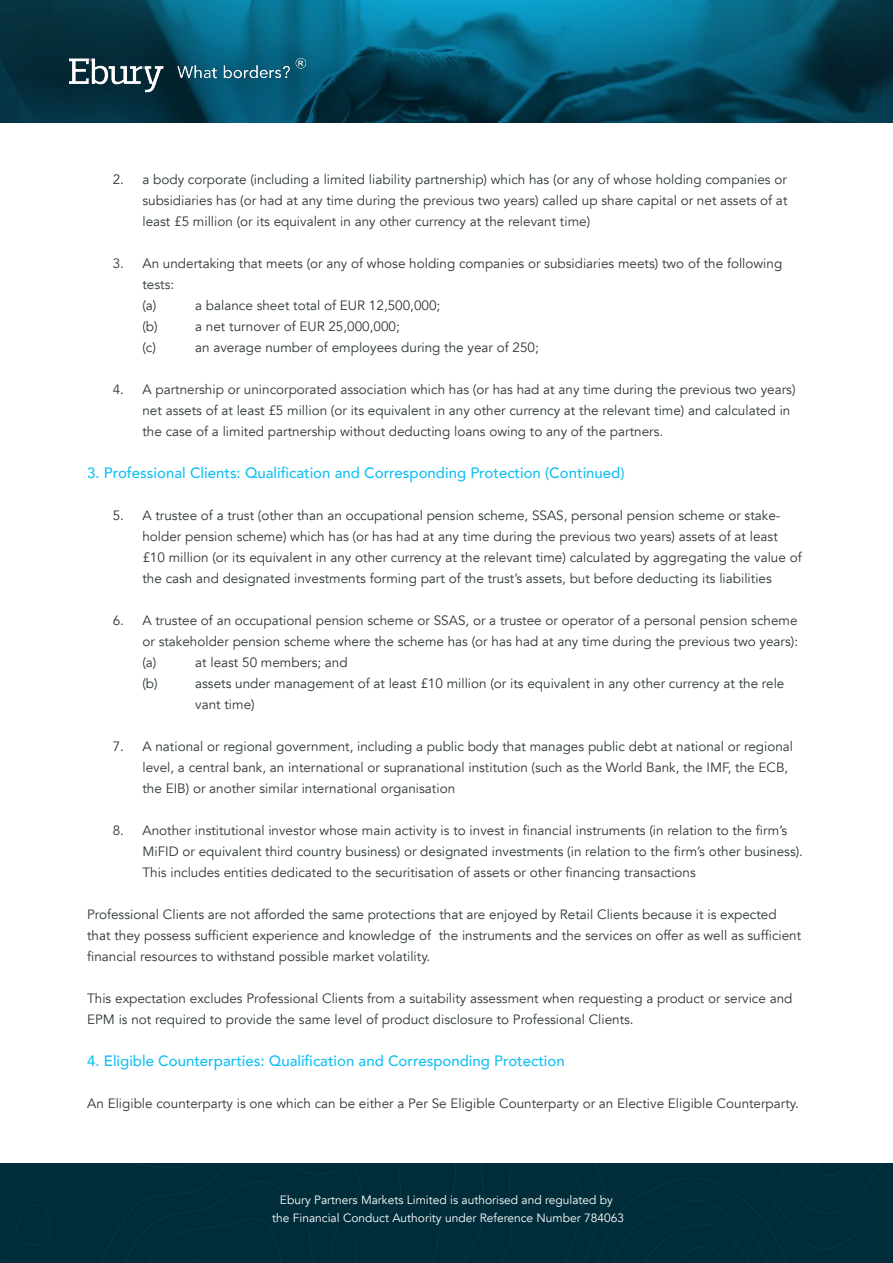
<style>
.page{position:relative;width:893px;height:1263px;background:#fff}
.page>*{position:absolute;margin:0;border:0;box-sizing:border-box;transform-origin:0 0}
.t1{font:500 15px "Avenir";color:#15c0f2}
.t2{font:13.5px/21px "Avenir";color:#2e3638}
.t3{font:12px/18px "Avenir";color:#fff;text-align:center}
</style>
<div class="page">
<div style="left:605px;top:1163px;width:288px;height:100px;background:#012d3b"></div>
<div style="left:0;top:1163px;width:605px;height:100px;background:#012d3b"></div>
<svg style="left:0;top:0;width:893px;height:122px;background:#055169"></svg>
<img style="left:70px;top:57px;width:238px;height:36px">
<p class="t2" style="left:142px;top:169px;width:646px;text-align:justify;text-indent:-30px">2. a body corporate (including a limited liability partnership) which has (or any of whose holding companies or subsidiaries has (or had at any time during the previous two years) called up share capital or net assets of at least £5 million (or its equivalent in any other currency at the relevant time)</p>
<p class="t2" style="left:142px;top:253px;width:641px;text-indent:-30px">3. An undertaking that meets (or any of whose holding companies or subsidiaries meets) two of the following tests:</p>
<p class="t2" style="left:142px;top:295px;width:16px">(a)</p>
<p class="t2" style="left:195px;top:295px;width:247px">a balance sheet total of EUR 12,500,000;</p>
<p class="t2" style="left:142px;top:316px;width:17px">(b)</p>
<p class="t2" style="left:195px;top:316px;width:206px">a net turnover of EUR 25,000,000;</p>
<p class="t2" style="left:142px;top:337px;width:15px">(c)</p>
<p class="t2" style="left:195px;top:337px;width:345px">an average number of employees during the year of 250;</p>
<p class="t2" style="left:142px;top:379px;width:654px;text-indent:-30px">4. A partnership or unincorporated association which has (or has had at any time during the previous two years) net assets of at least £5 million (or its equivalent in any other currency at the relevant time) and calculated in the case of a limited partnership without deducting loans owing to any of the partners.</p>
<p class="t1" style="left:87px;top:459px;width:539px">3. Professional Clients: Qualification and Corresponding Protection (Continued)</p>
<p class="t2" style="left:142px;top:505px;width:661px;text-indent:-30px">5. A trustee of a trust (other than an occupational pension scheme, SSAS, personal pension scheme or stake&shy;holder pension scheme) which has (or has had at any time during the previous two years) assets of at least £10 million (or its equivalent in any other currency at the relevant time) calculated by aggregating the value of the cash and designated investments forming part of the trust’s assets, but before deducting its liabilities</p>
<p class="t2" style="left:142px;top:610px;width:657px;text-align:justify;text-indent:-30px">6. A trustee of an occupational pension scheme or SSAS, or a trustee or operator of a personal pension scheme or stakeholder pension scheme where the scheme has (or has had at any time during the previous two years): (a)</p>
<p class="t2" style="left:195px;top:652px;width:154px">at least 50 members; and</p>
<p class="t2" style="left:142px;top:673px;width:17px">(b)</p>
<p class="t2" style="left:195px;top:673px;width:591px">assets under management of at least £10 million (or its equivalent in any other currency at the rele vant time)</p>
<p class="t2" style="left:142px;top:736px;width:652px;text-indent:-30px">7. A national or regional government, including a public body that manages public debt at national or regional level, a central bank, an international or supranational institution (such as the World Bank, the IMF, the ECB, the EIB) or another similar international organisation</p>
<p class="t2" style="left:142px;top:820px;width:662px;text-indent:-30px">8. Another institutional investor whose main activity is to invest in financial instruments (in relation to the firm’s<br>MiFID or equivalent third country business) or designated investments (in relation to the firm’s other business).<br>This includes entities dedicated to the securitisation of assets or other financing transactions</p>
<p class="t2" style="left:87px;top:904px;width:716px">Professional Clients are not afforded the same protections that are enjoyed by Retail Clients because it is expected that they possess sufficient experience and knowledge of the instruments and the services on offer as well as sufficient financial resources to withstand possible market volatility.</p>
<p class="t2" style="left:87px;top:988px;width:707px">This expectation excludes Professional Clients from a suitability assessment when requesting a product or service and<br>EPM is not required to provide the same level of product disclosure to Professional Clients.</p>
<p class="t1" style="left:87px;top:1047px;width:479px">4. Eligible Counterparties: Qualification and Corresponding Protection</p>
<p class="t2" style="left:87px;top:1093px;width:713px">An Eligible counterparty is one which can be either a Per Se Eligible Counterparty or an Elective Eligible Counterparty.</p>
<p class="t3" style="left:272px;top:1191px;width:354px">Ebury Partners Markets Limited is authorised and regulated by the Financial Conduct Authority under Reference Number 784063</p>
</div>
